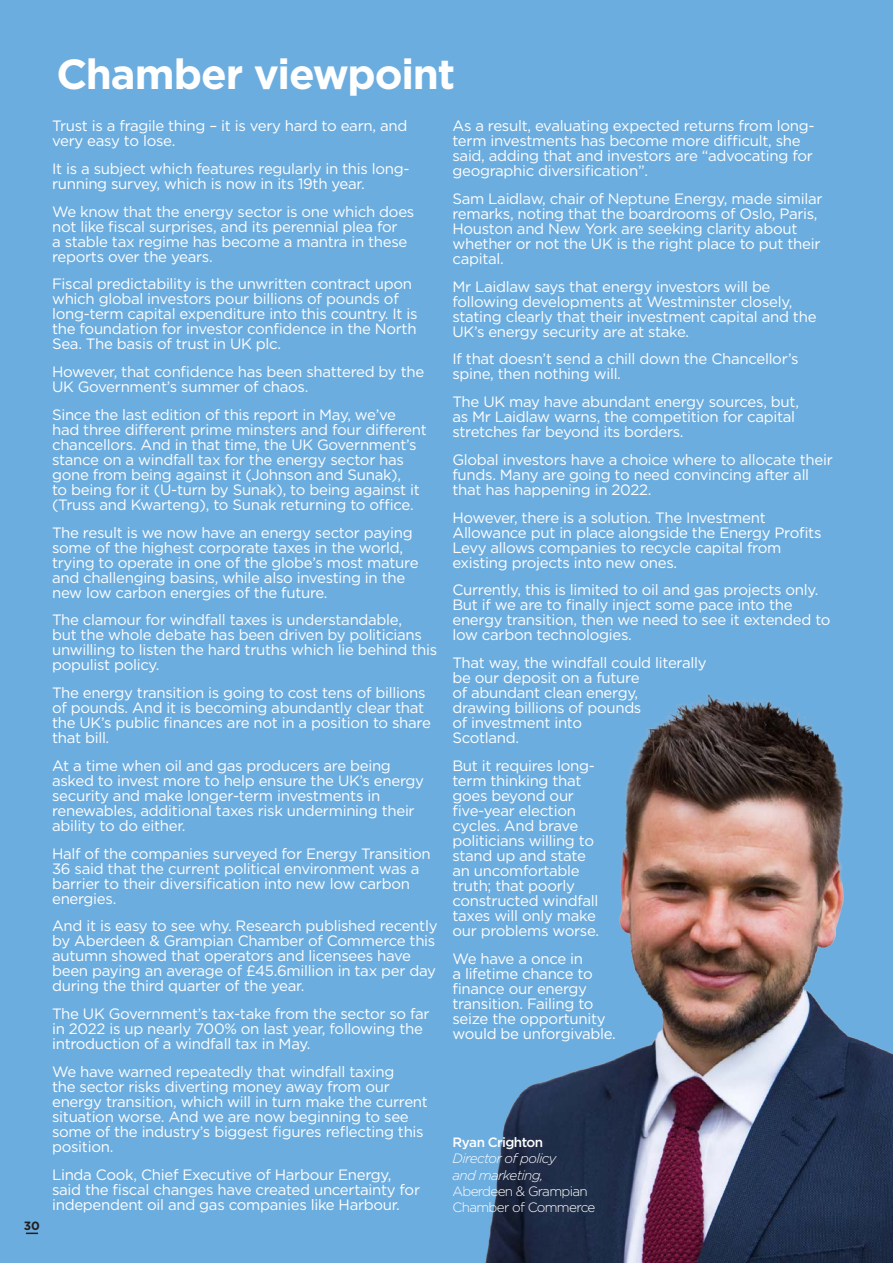
<style>
.page{position:relative;width:893px;height:1263px;background:#6caddf}
.page>*{position:absolute;margin:0;border:0;box-sizing:border-box;transform-origin:0 0}
.t1{font:700 42px "Gotham";letter-spacing:-.025em;color:#fff}
.t2{font:15px/15px "Gotham";letter-spacing:-.02em;color:#fff}
.t3{font:300 13.5px/16.2px "Gotham";letter-spacing:-.05em;color:#fff}
.t4{font:700 12px "Gotham";color:#231f20}
.s1{font-weight:500}
.s2{font-style:italic}
</style>
<div class="page">
<svg style="left:26px;top:1232px;width:12px;height:2px"></svg>
<img style="left:485px;top:693px;width:408px;height:570px">
<hr style="left:892px;top:1060px;width:1px;height:36px;background:#6caddf">
<p class="t4" style="left:24px;top:1218px;width:18px">30</p>
<p class="t1" style="left:56px;top:46px;width:401px">Chamber viewpoint</p>
<p class="t2" style="left:52px;top:118px;width:357px">Trust is a fragile thing – it is very hard to earn, and very easy to lose.</p>
<p class="t2" style="left:52px;top:161px;width:359px">It is a subject which features regularly in this long&shy;running survey, which is now in its 19th year.</p>
<p class="t2" style="left:52px;top:203px;width:364px">We know that the energy sector is one which does not like fiscal surprises, and its perennial plea for<br>a stable tax regime has become a mantra in these reports over the years.</p>
<p class="t2" style="left:52px;top:276px;width:367px">Fiscal predictability is the unwritten contract upon which global investors pour billions of pounds of long-term capital expenditure into this country. It is the foundation for investor confidence in the North Sea. The basis of trust in UK plc.</p>
<p class="t2" style="left:52px;top:364px;width:374px">However, that confidence has been shattered by the<br>UK Government’s summer of chaos.</p>
<p class="t2" style="left:52px;top:407px;width:376px">Since the last edition of this report in May, we’ve had three different prime minsters and four different chancellors. And in that time, the UK Government’s stance on a windfall tax for the energy sector has gone from being against it (Johnson and Sunak),<br>to being for it (U-turn by Sunak), to being against it (Truss and Kwarteng), to Sunak returning to office.</p>
<p class="t2" style="left:52px;top:524px;width:368px">The result is we now have an energy sector paying some of the highest corporate taxes in the world, trying to operate in one of the globe’s most mature and challenging basins, while also investing in the new low carbon energies of the future.</p>
<p class="t2" style="left:52px;top:612px;width:387px">The clamour for windfall taxes is understandable,<br>but the whole debate has been driven by politicians unwilling to listen the hard truths which lie behind this populist policy.</p>
<p class="t2" style="left:52px;top:685px;width:380px">The energy transition is going to cost tens of billions of pounds. And it is becoming abundantly clear that the UK’s public finances are not in a position to share that bill.</p>
<p class="t2" style="left:52px;top:758px;width:373px">At a time when oil and gas producers are being asked to invest more to help ensure the UK’s energy security and make longer-term investments in renewables, additional taxes risk undermining their ability to do either.</p>
<p class="t2" style="left:52px;top:845px;width:380px">Half of the companies surveyed for Energy Transition 36 said that the current political environment was a barrier to their diversification into new low carbon energies.</p>
<p class="t2" style="left:52px;top:918px;width:387px">And it is easy to see why. Research published recently by Aberdeen &amp; Grampian Chamber of Commerce this autumn showed that operators and licensees have been paying an average of £45.6million in tax per day during the third quarter of the year.</p>
<p class="t2" style="left:52px;top:1006px;width:379px">The UK Government’s tax-take from the sector so far in 2022 is up nearly 700% on last year, following the introduction of a windfall tax in May.</p>
<p class="t2" style="left:52px;top:1064px;width:377px">We have warned repeatedly that windfall taxing<br>the sector risks diverting money away from our energy transition, which will in turn make the current situation worse. And we are now beginning to see some of the industry’s biggest figures reflecting this position.</p>
<p class="t2" style="left:52px;top:1166px;width:369px">Linda Cook, Chief Executive of Harbour Energy, said the fiscal changes have created uncertainty for independent oil and gas companies like Harbour.</p>
<p class="t2" style="left:452px;top:118px;width:364px">As a result, evaluating expected returns from long&shy;term investments has become more difficult, she said, adding that and investors are “advocating for geographic diversification”.</p>
<p class="t2" style="left:452px;top:191px;width:372px">Sam Laidlaw, chair of Neptune Energy, made similar remarks, noting that the boardrooms of Oslo, Paris, Houston and New York are seeking clarity about whether or not the UK is the right place to put their capital.</p>
<p class="t2" style="left:452px;top:278px;width:366px">Mr Laidlaw says that energy investors will be following developments at Westminster closely, stating clearly that their investment capital and the UK’s energy security are at stake.</p>
<p class="t2" style="left:452px;top:351px;width:347px">If that doesn’t send a chill down the Chancellor’s spine, then nothing will.</p>
<p class="t2" style="left:452px;top:394px;width:348px">The UK may have abundant energy sources, but, as Mr Laidlaw warns, the competition for capital stretches far beyond its borders.</p>
<p class="t2" style="left:452px;top:452px;width:382px">Global investors have a choice where to allocate their funds. Many are going to need convincing after all that has happening in 2022.</p>
<p class="t2" style="left:452px;top:509px;width:371px">However, there is a solution. The Investment Allowance put in place alongside the Energy Profits Levy allows companies to recycle capital from existing projects into new ones.</p>
<p class="t2" style="left:452px;top:582px;width:380px">Currently, this is limited to oil and gas projects only.<br>But if we are to finally inject some pace into the energy transition, then we need to see it extended to low carbon technologies.</p>
<p class="t2" style="left:452px;top:655px;width:256px">That way, the windfall could literally be our deposit on a future<br>of abundant clean energy,<br>drawing billions of pounds<br>of investment into<br>Scotland.</p>
<p class="t2" style="left:452px;top:758px;width:148px">But it requires long&shy;term thinking that goes beyond our five-year election cycles. And brave politicians willing to stand up and state an uncomfortable truth; that poorly constructed windfall taxes will only make our problems worse.</p>
<p class="t2" style="left:452px;top:950px;width:165px">We have a once in<br>a lifetime chance to finance our energy transition. Failing to seize the opportunity would be unforgivable.</p>
<p class="t3" style="left:452px;top:1134px;width:144px"><span class="s1">Ryan Crighton<br></span><span class="s2">Director of policy<br>and marketing,<br></span>Aberdeen &amp; Grampian<br>Chamber of Commerce</p>
</div>
